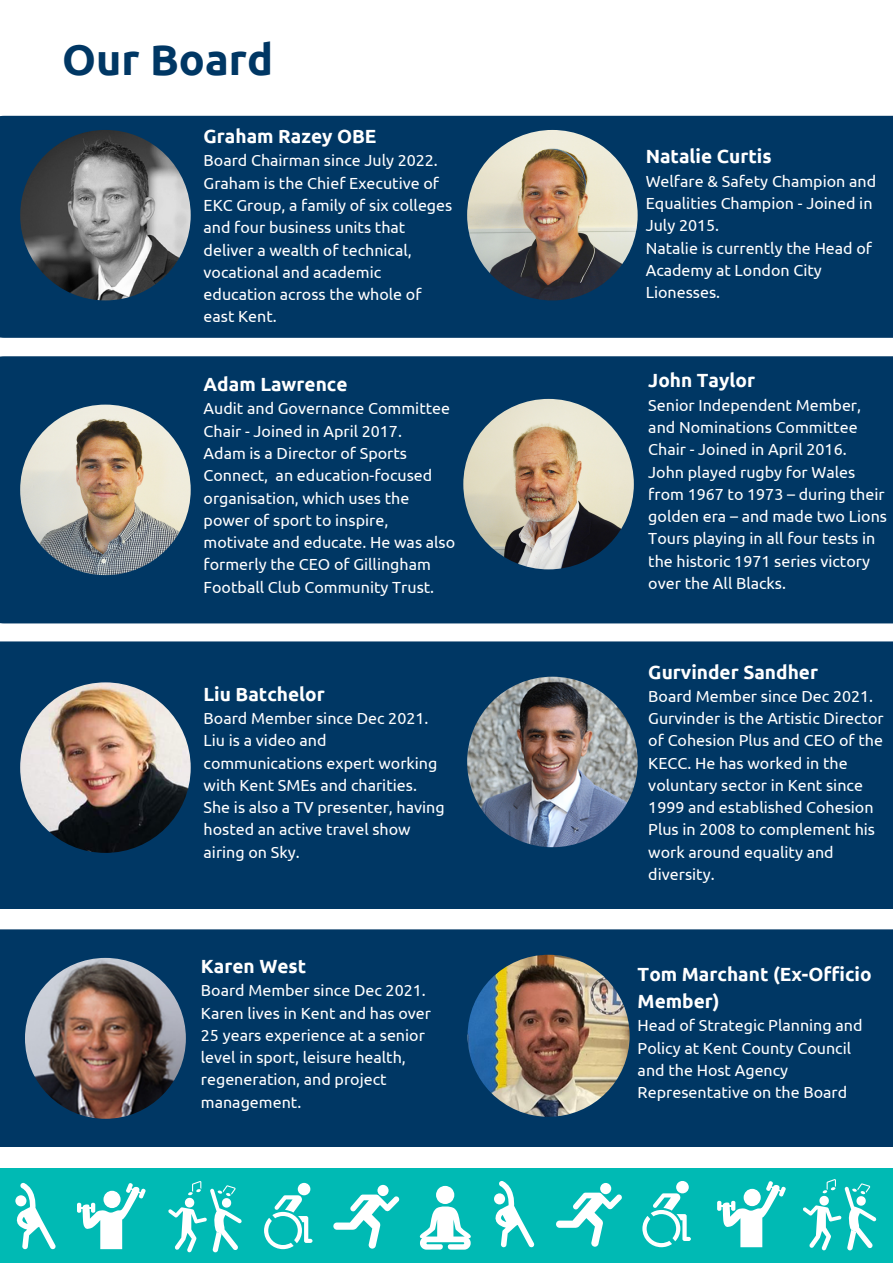
<style>
.page{position:relative;width:893px;height:1264px;background:#fff}
.page>*{position:absolute;margin:0;border:0;box-sizing:border-box;transform-origin:0 0}
.t1{font:700 43.05px "Ubuntu";color:#003764}
.t2{font:700 19.05px/26.7px "Ubuntu";color:#fff}
.t3{font:16.05px/22.2px "Ubuntu";color:#fff}
</style>
<div class="page">
<div style="left:0;top:929px;width:892px;height:218px;background:#003764"></div>
<div style="left:0;top:1167px;width:892px;height:95px;background:#00bab4"></div>
<svg style="left:718px;top:1181px;width:68px;height:66px"></svg>
<svg style="left:494px;top:1181px;width:40px;height:66px"></svg>
<div style="left:494px;top:1193px;width:11px;height:11px;background:#fff;border-radius:50%"></div>
<div style="left:676px;top:1180px;width:12px;height:13px;background:#fff;border-radius:50%"></div>
<svg style="left:642px;top:1193px;width:48px;height:54px"></svg>
<div style="left:600px;top:1182px;width:11px;height:12px;background:#fff;border-radius:50%"></div>
<svg style="left:556px;top:1192px;width:65px;height:54px"></svg>
<svg style="left:16px;top:1182px;width:40px;height:67px"></svg>
<div style="left:15px;top:1195px;width:11px;height:11px;background:#fff;border-radius:50%"></div>
<hr style="left:77px;top:1202px;width:4px;height:10px;background:#fff;border-radius:2px">
<svg style="left:78px;top:1183px;width:68px;height:66px"></svg>
<svg style="left:168px;top:1181px;width:74px;height:71px"></svg>
<div style="left:298px;top:1182px;width:12px;height:13px;background:#fff;border-radius:50%"></div>
<svg style="left:264px;top:1195px;width:48px;height:54px"></svg>
<div style="left:377px;top:1184px;width:11px;height:12px;background:#fff;border-radius:50%"></div>
<svg style="left:333px;top:1194px;width:66px;height:54px"></svg>
<svg style="left:420px;top:1185px;width:51px;height:64px"></svg>
<svg style="left:803px;top:1179px;width:73px;height:71px"></svg>
<div style="left:0;top:116px;width:892px;height:222px;background:#003764"></div>
<img style="left:20px;top:130px;width:171px;height:170px;border-radius:50%">
<img style="left:467px;top:130px;width:170px;height:170px;border-radius:50%">
<div style="left:0;top:356px;width:892px;height:267px;background:#003764"></div>
<img style="left:20px;top:404px;width:171px;height:171px;border-radius:50%">
<img style="left:463px;top:399px;width:170px;height:170px;border-radius:50%">
<div style="left:0;top:641px;width:892px;height:268px;background:#003764"></div>
<img style="left:20px;top:682px;width:171px;height:170px;border-radius:50%">
<img style="left:467px;top:676px;width:170px;height:171px;border-radius:50%">
<img style="left:25px;top:957px;width:161px;height:161px;border-radius:50%">
<img style="left:467px;top:954px;width:162px;height:162px;border-radius:50%">
<p class="t1" style="left:62px;top:35px;width:212px">Our Board</p>
<p class="t2" style="left:203px;top:123px;width:174px">Graham Razey OBE</p>
<p class="t3" style="left:203px;top:149px;width:236px">Board Chairman since July 2022.</p>
<p class="t3" style="left:203px;top:172px;width:250px">Graham is the Chief Executive of<br>EKC Group, a family of six colleges and four business units that deliver a wealth of technical, vocational and academic education across the whole of east Kent.</p>
<p class="t2" style="left:203px;top:371px;width:145px">Adam Lawrence</p>
<p class="t3" style="left:203px;top:397px;width:248px">Audit and Governance Committee<br>Chair - Joined in April 2017.</p>
<p class="t3" style="left:203px;top:442px;width:253px">Adam is a Director of Sports<br>Connect, an education-focused organisation, which uses the power of sport to inspire, motivate and educate. He was also formerly the CEO of Gillingham<br>Football Club Community Trust.</p>
<p class="t2" style="left:203px;top:680px;width:123px">Liu Batchelor</p>
<p class="t3" style="left:203px;top:707px;width:226px">Board Member since Dec 2021.</p>
<p class="t3" style="left:203px;top:729px;width:242px">Liu is a video and communications expert working with Kent SMEs and charities.<br>She is also a TV presenter, having hosted an active travel show airing on Sky.</p>
<p class="t2" style="left:201px;top:952px;width:107px">Karen West</p>
<p class="t3" style="left:201px;top:979px;width:226px">Board Member since Dec 2021.</p>
<p class="t3" style="left:201px;top:1001px;width:231px">Karen lives in Kent and has over<br>25 years experience at a senior level in sport, leisure health, regeneration, and project management.</p>
<p class="t2" style="left:645px;top:143px;width:127px">Natalie Curtis</p>
<p class="t3" style="left:645px;top:170px;width:232px">Welfare &amp; Safety Champion and<br>Equalities Champion - Joined in<br>July 2015.</p>
<p class="t3" style="left:645px;top:236px;width:228px">Natalie is currently the Head of<br>Academy at London City<br>Lionesses.</p>
<p class="t2" style="left:648px;top:367px;width:108px">John Taylor</p>
<p class="t3" style="left:648px;top:393px;width:214px">Senior Independent Member, and Nominations Committee<br>Chair - Joined in April 2016.</p>
<p class="t3" style="left:648px;top:460px;width:240px">John played rugby for Wales from 1967 to 1973 – during their golden era – and made two Lions<br>Tours playing in all four tests in the historic 1971 series victory over the All Blacks.</p>
<p class="t2" style="left:648px;top:658px;width:171px">Gurvinder Sandher</p>
<p class="t3" style="left:648px;top:684px;width:226px">Board Member since Dec 2021.</p>
<p class="t3" style="left:648px;top:707px;width:237px">Gurvinder is the Artistic Director of Cohesion Plus and CEO of the<br>KECC. He has worked in the voluntary sector in Kent since<br>1999 and established Cohesion<br>Plus in 2008 to complement his work around equality and diversity.</p>
<p class="t2" style="left:637px;top:960px;width:235px">Tom Marchant (Ex-Officio<br>Member)</p>
<p class="t3" style="left:637px;top:1014px;width:226px">Head of Strategic Planning and<br>Policy at Kent County Council and the Host Agency<br>Representative on the Board</p>
</div>
